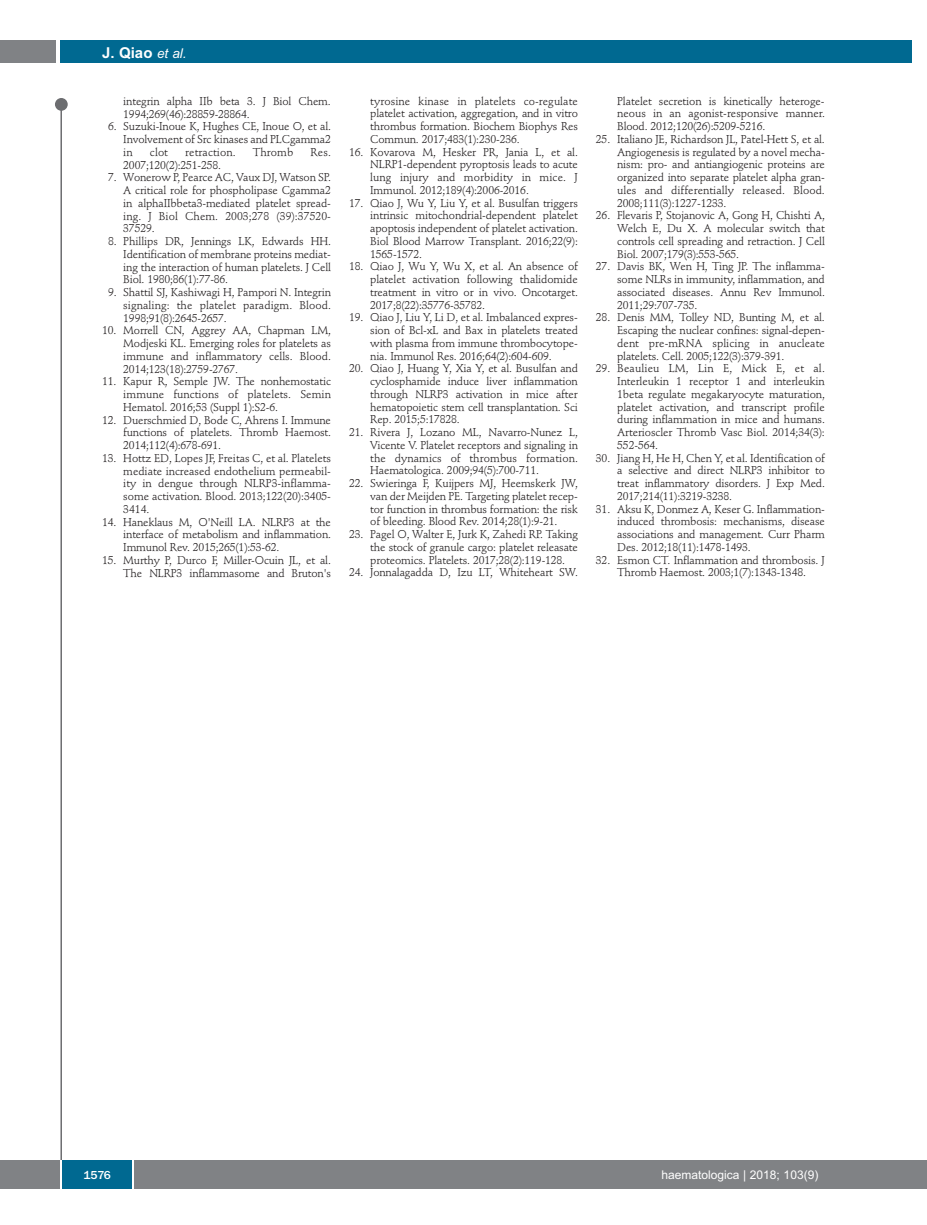
<style>
.page{position:relative;width:927px;height:1225px;background:#fff}
.page>*{position:absolute;margin:0;border:0;box-sizing:border-box;transform-origin:0 0}
.t1{font:700 15px "Arial";color:#fff}
.t2{font:12px "Arial";color:#fff}
.t3{font:500 12px "Franklin Gothic";color:#fff}
.t4{font:11.25px/12.8px "Stempel Schneidler";letter-spacing:-.015em;color:#231f20;text-align:justify}
.t5{font:11.25px "Stempel Schneidler";letter-spacing:.005em;color:#231f20}
.s1{font-weight:400;font-style:italic;font-size:13.5px}
</style>
<div class="page">
<div style="left:911px;top:1160px;width:16px;height:28px;background:#808285"></div>
<div style="left:55px;top:98px;width:13px;height:13px;background:#6c6d70;border-radius:50%"></div>
<hr style="left:60px;top:101px;width:2px;height:1061px;background:#6c6d70">
<div style="left:60px;top:40px;width:852px;height:22px;background:#006991"></div>
<div style="left:0;top:40px;width:56px;height:22px;background:#808285"></div>
<div style="left:0;top:1160px;width:911px;height:28px;background:#808285"></div>
<div style="left:62px;top:1160px;width:71px;height:28px;background:#006991"></div>
<hr style="left:60px;top:1160px;width:2px;height:28px;background:#fff">
<svg style="left:133px;top:1160px;width:1px;height:28px"></svg>
<h1 class="t1" style="left:102px;top:44px;width:86px">J. Qiao <span class="s1">et al.</span></h1>
<p class="t4" style="left:123px;top:96px;width:209px">integrin alpha IIb beta 3. J Biol Chem.<br>1994;269(46):28859-28864.</p>
<p class="t4" style="left:123px;top:121px;width:209px;text-indent:-15px">6. Suzuki-Inoue K, Hughes CE, Inoue O, et al.<br>Involvement of Src kinases and PLCgamma2 in</p>
<p class="t4" style="left:150px;top:147px;width:20px">clot</p>
<p class="t5" style="left:185px;top:147px;width:52px">retraction.</p>
<p class="t4" style="left:253px;top:147px;width:42px">Thromb</p>
<p class="t4" style="left:311px;top:147px;width:22px">Res.</p>
<p class="t4" style="left:123px;top:159px;width:99px">2007;120(2):251-258.</p>
<p class="t4" style="left:123px;top:172px;width:209px;text-indent:-15px">7. Wonerow P, Pearce AC, Vaux DJ, Watson SP.<br>A critical role for phospholipase Cgamma2 in alphaIIbbeta3-mediated platelet spread&shy;ing. J Biol Chem. 2003;278 (39):37520- 37529.</p>
<p class="t4" style="left:123px;top:236px;width:209px;text-indent:-15px">8. Phillips DR, Jennings LK, Edwards HH.<br>Identification of membrane proteins mediat&shy;ing the interaction of human platelets. J Cell Biol. 1980;86(1):77-86.</p>
<p class="t4" style="left:123px;top:287px;width:209px;text-indent:-15px">9. Shattil SJ, Kashiwagi H, Pampori N. Integrin signaling: the platelet paradigm. Blood.<br>1998;91(8):2645-2657.</p>
<p class="t4" style="left:123px;top:325px;width:209px;text-indent:-21px">10. Morrell CN, Aggrey AA, Chapman LM, Modjeski KL. Emerging roles for platelets as immune and inflammatory cells. Blood.<br>2014;123(18):2759-2767.</p>
<p class="t4" style="left:123px;top:376px;width:209px;text-indent:-21px">11. Kapur R, Semple JW. The nonhemostatic immune functions of platelets. Semin Hematol. 2016;53 (Suppl 1):S2-6.</p>
<p class="t4" style="left:123px;top:414px;width:209px;text-indent:-21px">12. Duerschmied D, Bode C, Ahrens I. Immune functions of platelets. Thromb Haemost.<br>2014;112(4):678-691.</p>
<p class="t4" style="left:123px;top:453px;width:209px;text-indent:-21px">13. Hottz ED, Lopes JF, Freitas C, et al. Platelets mediate increased endothelium permeabil&shy;ity in dengue through NLRP3-inflamma&shy;some activation. Blood. 2013;122(20):3405- 3414.</p>
<p class="t4" style="left:123px;top:516px;width:209px;text-indent:-21px">14. Haneklaus M, O'Neill LA. NLRP3 at the interface of metabolism and inflammation.<br>Immunol Rev. 2015;265(1):53-62.</p>
<p class="t4" style="left:102px;top:555px;width:230px;text-align:right">15. Murthy P, Durco F, Miller-Ocuin JL, et al.<br>The NLRP3 inflammasome and Bruton's</p>
<p class="t4" style="left:370px;top:96px;width:209px">tyrosine kinase in platelets co-regulate platelet activation, aggregation, and in vitro thrombus formation. Biochem Biophys Res Commun. 2017;483(1):230-236.</p>
<p class="t4" style="left:370px;top:147px;width:209px;text-indent:-21px">16. Kovarova M, Hesker PR, Jania L, et al.<br>NLRP1-dependent pyroptosis leads to acute lung injury and morbidity in mice. J Immunol. 2012;189(4):2006-2016.</p>
<p class="t4" style="left:370px;top:197px;width:209px;text-indent:-21px">17. Qiao J, Wu Y, Liu Y, et al. Busulfan triggers intrinsic mitochondrial-dependent platelet apoptosis independent of platelet activation.<br>Biol Blood Marrow Transplant. 2016;22(9):<br>1565-1572.</p>
<p class="t4" style="left:370px;top:261px;width:209px;text-indent:-21px">18. Qiao J, Wu Y, Wu X, et al. An absence of platelet activation following thalidomide treatment in vitro or in vivo. Oncotarget.<br>2017;8(22):35776-35782.</p>
<p class="t4" style="left:370px;top:312px;width:209px;text-indent:-21px">19. Qiao J, Liu Y, Li D, et al. Imbalanced expres&shy;sion of Bcl-xL and Bax in platelets treated with plasma from immune thrombocytope&shy;nia. Immunol Res. 2016;64(2):604-609.</p>
<p class="t4" style="left:370px;top:363px;width:209px;text-indent:-21px">20. Qiao J, Huang Y, Xia Y, et al. Busulfan and cyclosphamide induce liver inflammation through NLRP3 activation in mice after hematopoietic stem cell transplantation. Sci Rep. 2015;5:17828.</p>
<p class="t4" style="left:370px;top:427px;width:209px;text-indent:-21px">21. Rivera J, Lozano ML, Navarro-Nunez L, Vicente V. Platelet receptors and signaling in the dynamics of thrombus formation.<br>Haematologica. 2009;94(5):700-711.</p>
<p class="t4" style="left:370px;top:478px;width:209px;text-indent:-21px">22. Swieringa F, Kuijpers MJ, Heemskerk JW, van der Meijden PE. Targeting platelet recep&shy;tor function in thrombus formation: the risk of bleeding. Blood Rev. 2014;28(1):9-21.</p>
<p class="t4" style="left:370px;top:529px;width:209px;text-indent:-21px">23. Pagel O, Walter E, Jurk K, Zahedi RP. Taking the stock of granule cargo: platelet releasate proteomics. Platelets. 2017;28(2):119-128.</p>
<p class="t4" style="left:349px;top:567px;width:230px">24. Jonnalagadda D, Izu LT, Whiteheart SW.</p>
<p class="t4" style="left:617px;top:95px;width:209px">Platelet secretion is kinetically heteroge&shy;neous in an agonist-responsive manner.<br>Blood. 2012;120(26):5209-5216.</p>
<p class="t4" style="left:617px;top:134px;width:209px;text-indent:-21px">25. Italiano JE, Richardson JL, Patel-Hett S, et al.<br>Angiogenesis is regulated by a novel mecha&shy;nism: pro- and antiangiogenic proteins are organized into separate platelet alpha gran&shy;ules and differentially released. Blood.<br>2008;111(3):1227-1233.</p>
<p class="t4" style="left:617px;top:210px;width:209px;text-indent:-21px">26. Flevaris P, Stojanovic A, Gong H, Chishti A, Welch E, Du X. A molecular switch that controls cell spreading and retraction. J Cell Biol. 2007;179(3):553-565.</p>
<p class="t4" style="left:617px;top:261px;width:209px;text-indent:-21px">27. Davis BK, Wen H, Ting JP. The inflamma&shy;some NLRs in immunity, inflammation, and associated diseases. Annu Rev Immunol.<br>2011;29:707-735.</p>
<p class="t4" style="left:617px;top:312px;width:209px;text-indent:-21px">28. Denis MM, Tolley ND, Bunting M, et al.<br>Escaping the nuclear confines: signal-depen&shy;dent pre-mRNA splicing in anucleate platelets. Cell. 2005;122(3):379-391.</p>
<p class="t4" style="left:617px;top:363px;width:209px;text-indent:-21px">29. Beaulieu LM, Lin E, Mick E, et al.<br>Interleukin 1 receptor 1 and interleukin 1beta regulate megakaryocyte maturation, platelet activation, and transcript profile during inflammation in mice and humans.<br>Arterioscler Thromb Vasc Biol. 2014;34(3):<br>552-564.</p>
<p class="t4" style="left:617px;top:452px;width:209px;text-indent:-21px">30. Jiang H, He H, Chen Y, et al. Identification of a selective and direct NLRP3 inhibitor to treat inflammatory disorders. J Exp Med.<br>2017;214(11):3219-3238.</p>
<p class="t4" style="left:617px;top:503px;width:209px;text-indent:-21px">31. Aksu K, Donmez A, Keser G. Inflammation&shy;induced thrombosis: mechanisms, disease associations and management. Curr Pharm Des. 2012;18(11):1478-1493.</p>
<p class="t4" style="left:596px;top:554px;width:230px;text-align:center">32. Esmon CT. Inflammation and thrombosis. J<br>Thromb Haemost. 2003;1(7):1343-1348.</p>
<p class="t3" style="left:84px;top:1167px;width:29px">1576</p>
<p class="t2" style="left:661px;top:1167px;width:158px">haematologica | 2018; 103(9)</p>
</div>
